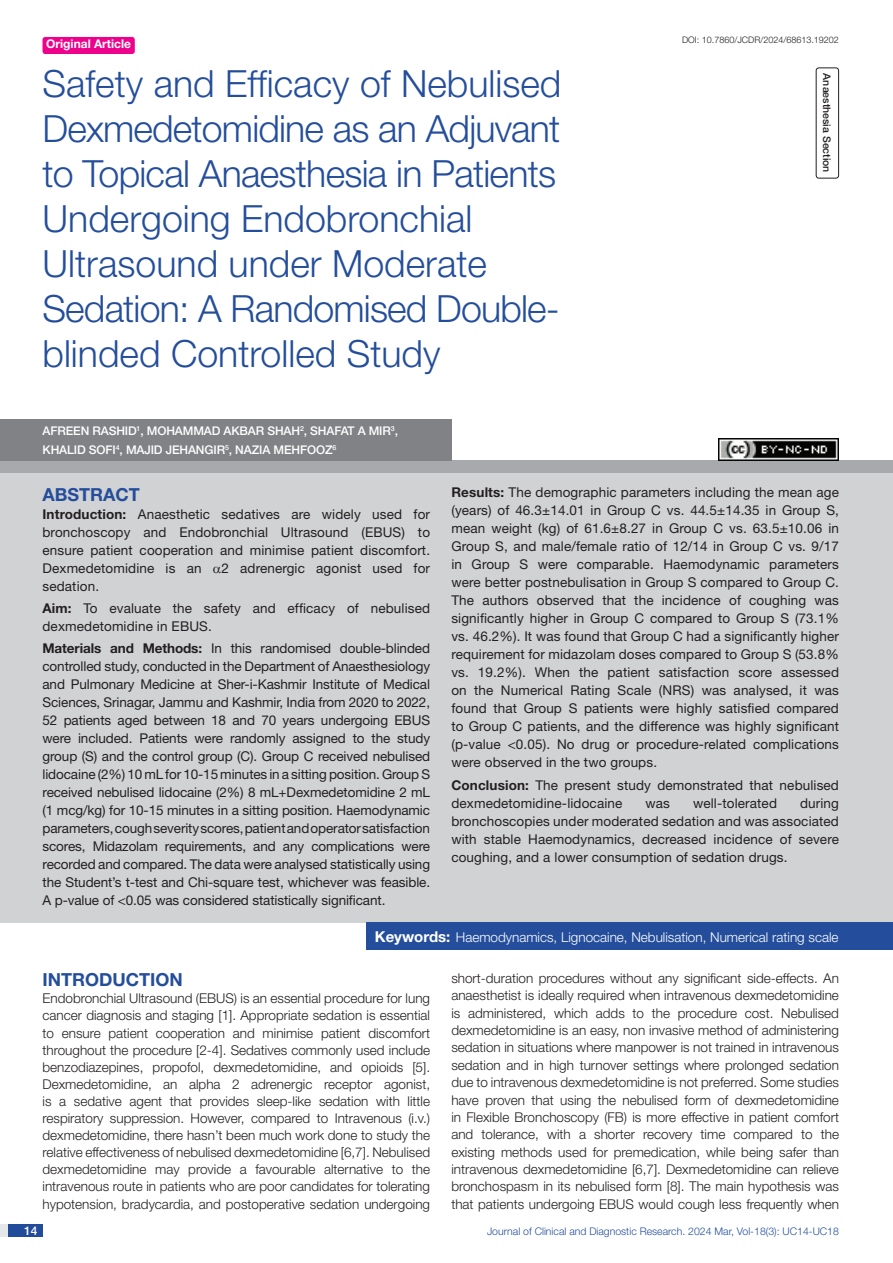
<style>
.page{position:relative;width:893px;height:1263px;background:#fff}
.page>*{position:absolute;margin:0;border:0;box-sizing:border-box;transform-origin:0 0}
.t1{font:300 37.5px/45px "Helvetica Neue";color:#244e9b}
.Heading{font:700 18px "Helvetica Neue";color:#244e9b}
.Abstract_head{font:700 18px "Helvetica Neue";color:#244e9b}
.Abstract_Text{font:13.5px/18px "Helvetica Neue";letter-spacing:.01em;color:#231f20;text-align:justify}
.Body_text{font:300 13.5px/17.4px "Helvetica Neue";color:#231f20;text-align:justify}
.Key_words{font:300 13.5px "Helvetica Neue";color:#fff}
.Author{font:500 12px/18.8px "Helvetica Neue";letter-spacing:-.01em;color:#fff}
.t2{font:700 12px "Helvetica Neue";color:#fff}
.t3{font:300 10.5px "Helvetica Neue";color:#244e9b}
.section{font:500 10.5px "Helvetica Neue";color:#231f20}
.DOI{font:300 9px "Helvetica Neue";color:#231f20}
.s1{font-weight:700}
.s2{font-weight:700;font-size:15px}
</style>
<div class="page">
<div style="left:0;top:1224px;width:43px;height:13px;background:#e6e7e9"></div>
<div style="left:8px;top:1224px;width:35px;height:13px;background:#214c99"></div>
<div style="left:43px;top:37px;width:92px;height:17px;background:#ed028c;border-radius:3px"></div>
<div style="left:816px;top:67px;width:23px;height:111px;border:1px solid #231f20;border-radius:3px"></div>
<div style="left:0;top:461px;width:893px;height:12px;background:#a8a9ad"></div>
<div style="left:0;top:419px;width:451px;height:42px;background:#808285"></div>
<div style="left:0;top:473px;width:893px;height:449px;background:#d1d2d4"></div>
<div style="left:367px;top:922px;width:526px;height:28px;background:#244e9b"></div>
<img style="left:719px;top:438px;width:120px;height:23px">
<p class="t2" style="left:46px;top:37px;width:87px">Original Article</p>
<p class="t1" style="left:43px;top:60px;width:520px">Safety and Efficacy of Nebulised<br>Dexmedetomidine as an Adjuvant to Topical Anaesthesia in Patients<br>Undergoing Endobronchial<br>Ultrasound under Moderate<br>Sedation: A Randomised Double&shy;blinded Controlled Study</p>
<p class="Author" style="left:43px;top:421px;width:357px;text-indent:169px">D AKBAR SHAH<sup>2</sup>, SHAFAT A MIR<sup>3</sup>, -KHALID SOFI<sup>4</sup>, MAJID JEHANGIR<sup>5</sup>, NAZIA MEHFOOZ<sup>6</sup></p>
<p class="Author" style="left:43px;top:421px;width:59px">AFREEN RAS</p>
<p class="Author" style="left:116px;top:421px;width:69px">HID<sup>1</sup>, MOHAMMA</p>
<p class="DOI" style="left:682px;top:35px;width:158px">DOI: 10.7860/JCDR/2024/68613.19202</p>
<p class="section" style="left:833px;top:73px;width:101px;rotate:90deg">ANAESTHESIA SECTION</p>
<p class="Abstract_head" style="left:43px;top:483px;width:99px">ABSTRACT</p>
<p class="Abstract_Text" style="left:43px;top:505px;width:389px"><span class="s1">Introduction:</span> Anaesthetic sedatives are widely used for bronchoscopy and Endobronchial Ultrasound (EBUS) to ensure patient cooperation and minimise patient discomfort.<br>Dexmedetomidine is an</p>
<p class="Abstract_Text" style="left:221px;top:559px;width:210px">2 adrenergic agonist used for</p>
<p class="Abstract_Text" style="left:43px;top:577px;width:58px">sedation.</p>
<p class="Abstract_Text" style="left:43px;top:599px;width:389px"><span class="s1">Aim:</span> To evaluate the safety and efficacy of nebulised dexmedetomidine in EBUS.</p>
<p class="Abstract_Text" style="left:43px;top:639px;width:389px"><span class="s1">Materials and Methods:</span> In this randomised double-blinded controlled study, conducted in the Department of Anaesthesiology and Pulmonary Medicine at Sher-i-Kashmir Institute of Medical Sciences, Srinagar, Jammu and Kashmir, India from 2020 to 2022, 52 patients aged between 18 and 70 years undergoing EBUS were included. Patients were randomly assigned to the study group (S) and the control group (C). Group C received nebulised lidocaine (2%) 10 mL for 10-15 minutes in a sitting position. Group S received nebulised lidocaine (2%) 8 mL+Dexmedetomidine 2 mL (1 mcg/kg) for 10-15 minutes in a sitting position. Haemodynamic parameters, cough severity scores, patient and operator satisfaction scores, Midazolam requirements, and any complications were recorded and compared. The data were analysed statistically using the Student’s t-test and Chi-square test, whichever was feasible.<br>A p-value of &lt;0.05 was considered statistically significant.</p>
<p class="Abstract_Text" style="left:451px;top:483px;width:389px"><span class="s1">Results:</span> The demographic parameters including the mean age (years) of 46.3±14.01 in Group C vs. 44.5±14.35 in Group S, mean weight (kg) of 61.6±8.27 in Group C vs. 63.5±10.06 in Group S, and male/female ratio of 12/14 in Group C vs. 9/17 in Group S were comparable. Haemodynamic parameters were better postnebulisation in Group S compared to Group C.<br>The authors observed that the incidence of coughing was significantly higher in Group C compared to Group S (73.1% vs. 46.2%). It was found that Group C had a significantly higher requirement for midazolam doses compared to Group S (53.8% vs. 19.2%). When the patient satisfaction score assessed on the Numerical Rating Scale (NRS) was analysed, it was found that Group S patients were highly satisfied compared to Group C patients, and the difference was highly significant (p-value &lt;0.05). No drug or procedure-related complications were observed in the two groups.</p>
<p class="Abstract_Text" style="left:451px;top:776px;width:389px"><span class="s1">Conclusion:</span> The present study demonstrated that nebulised dexmedetomidine-lidocaine</p>
<p class="Abstract_Text" style="left:451px;top:794px;width:389px;text-indent:349px">during bronchoscopies under moderated sedation and was associated with stable Haemodynamics, decreased incidence of severe coughing, and a lower consumption of sedation drugs.</p>
<p class="Abstract_Text" style="left:645px;top:794px;width:26px">was</p>
<p class="Abstract_Text" style="left:693px;top:794px;width:85px">well-tolerated</p>
<p class="Key_words" style="left:375px;top:929px;width:465px"><span class="s2">Keywords:</span> Haemodynamics, Lignocaine, Nebulisation, Numerical rating scale</p>
<p class="Heading" style="left:43px;top:969px;width:142px">INTRODUCTION</p>
<p class="Body_text" style="left:43px;top:990px;width:389px">Endobronchial Ultrasound (EBUS) is an essential procedure for lung cancer diagnosis and staging [1]. Appropriate sedation is essential to ensure patient cooperation and minimise patient discomfort throughout the procedure [2-4]. Sedatives commonly used include benzodiazepines, propofol, dexmedetomidine, and opioids [5].<br>Dexmedetomidine, an alpha 2 adrenergic receptor agonist, is a sedative agent that provides sleep-like sedation with little respiratory suppression. However, compared to Intravenous (i.v.) dexmedetomidine, there hasn’t been much work done to study the relative effectiveness of nebulised dexmedetomidine [6,7]. Nebulised dexmedetomidine may provide a favourable alternative to the intravenous route in patients who are poor candidates for tolerating hypotension, bradycardia, and postoperative sedation undergoing</p>
<p class="Body_text" style="left:451px;top:969px;width:389px">short-duration procedures without any significant side-effects. An anaesthetist is ideally required when intravenous dexmedetomidine is administered, which adds to the procedure cost. Nebulised dexmedetomidine is an easy, non invasive method of administering sedation in situations where manpower is not trained in intravenous sedation and in high turnover settings where prolonged sedation due to intravenous dexmedetomidine is not preferred. Some studies have proven that using the nebulised form of dexmedetomidine in Flexible Bronchoscopy (FB) is more effective in patient comfort and tolerance, with a shorter recovery time compared to the existing methods used for premedication, while being safer than intravenous dexmedetomidine [6,7]. Dexmedetomidine can relieve bronchospasm in its nebulised form [8]. The main hypothesis was that patients undergoing EBUS would cough less frequently when</p>
<p class="Author" style="left:24px;top:1221px;width:15px">14</p>
<p class="t3" style="left:487px;top:1225px;width:353px">Journal of Clinical and Diagnostic Research. 2024 Mar, Vol-18(3): UC14-UC18</p>
</div>
